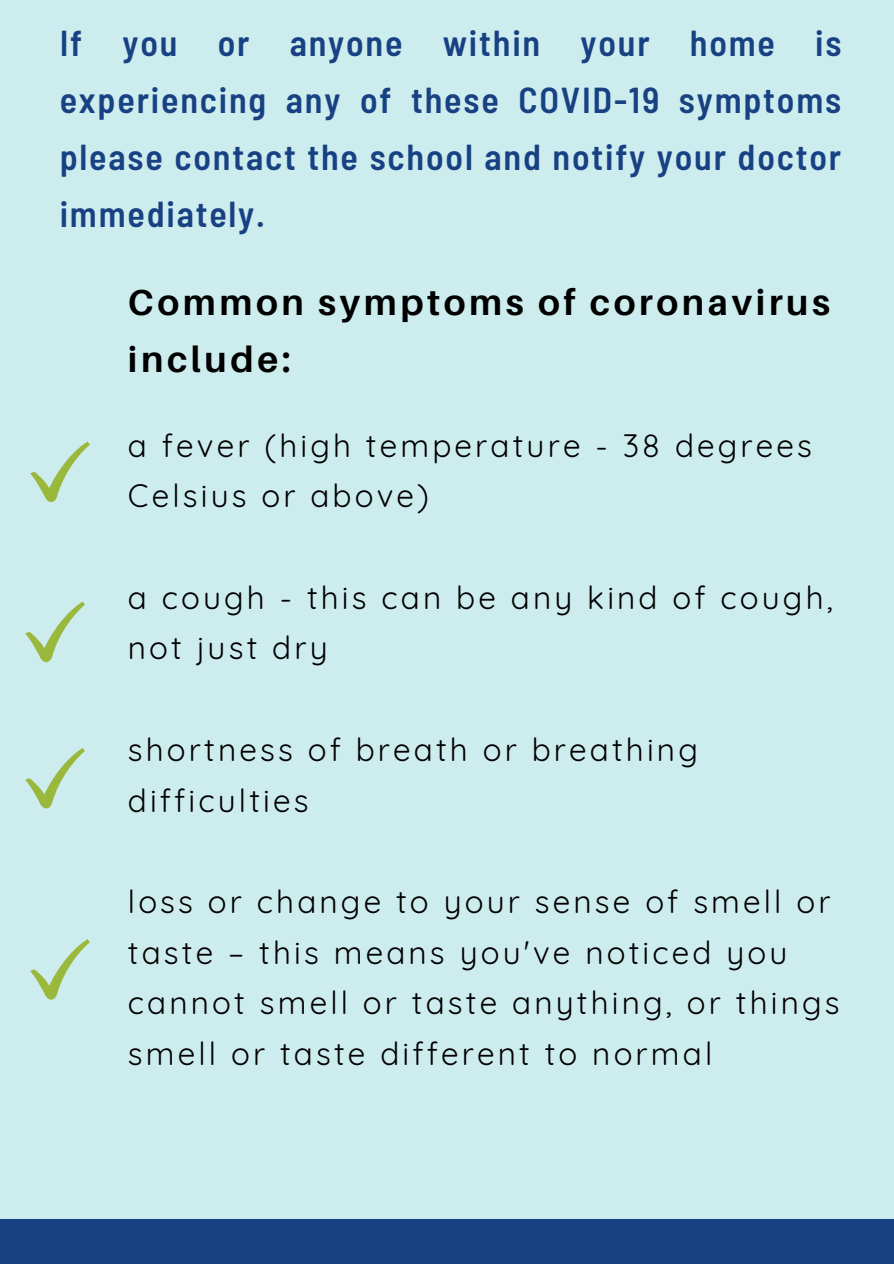
<style>
.page{position:relative;width:894px;height:1264px;background:#fff}
.page>*{position:absolute;margin:0;border:0;box-sizing:border-box;transform-origin:0 0}
.t1{font:600 semi-condensed 36px/56.8px "Barlow";letter-spacing:.05em;color:#184183;text-align:justify}
.t2{font:700 36px/57.4px "Aileron";letter-spacing:.1em;color:#000}
.t3{font:31.5px/50.7px "Quicksand";letter-spacing:.1em;color:#000}
</style>
<div class="page">
<div style="left:0;top:0;width:893px;height:1263px;background:#cdeced"></div>
<div style="left:0;top:1218px;width:893px;height:45px;background:#184183"></div>
<svg style="left:30px;top:441px;width:60px;height:61px"></svg>
<svg style="left:25px;top:601px;width:60px;height:61px"></svg>
<svg style="left:25px;top:748px;width:60px;height:60px"></svg>
<svg style="left:30px;top:939px;width:60px;height:60px"></svg>
<p class="t1" style="left:60px;top:13px;width:783px">If you or anyone within your home is experiencing any of these COVID-19 symptoms please contact the school and notify your doctor immediately.</p>
<p class="t2" style="left:128px;top:273px;width:703px">Common symptoms of coronavirus include:</p>
<p class="t3" style="left:128px;top:419px;width:685px">a fever (high temperature - 38 degrees<br>Celsius or above)</p>
<p class="t3" style="left:128px;top:571px;width:706px">a cough - this can be any kind of cough, not just dry</p>
<p class="t3" style="left:128px;top:723px;width:571px">shortness of breath or breathing difficulties</p>
<p class="t3" style="left:128px;top:875px;width:713px">loss or change to your sense of smell or taste – this means you've noticed you cannot smell or taste anything, or things smell or taste different to normal</p>
</div>
